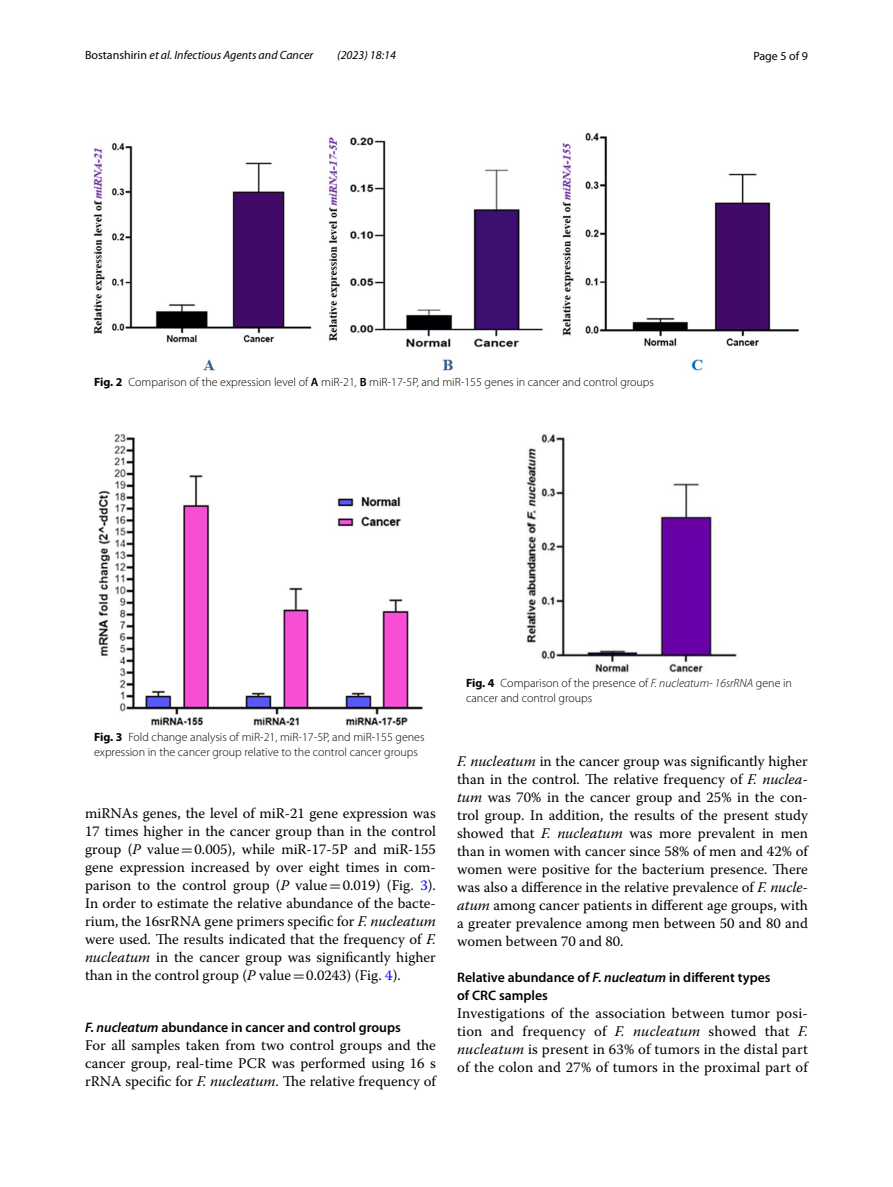
<style>
.page{position:relative;width:893px;height:1187px;background:#fff}
.page>*{position:absolute;margin:0;border:0;box-sizing:border-box;transform-origin:0 0}
.t1{font:14.7px/18px "Warnock Pro";color:#000;text-align:justify}
.t2{font:600 13.8px/18px "Myriad Pro";color:#000}
.t3{font:300 12px/15px "Myriad Pro";color:#000}
.t4{font:italic 12px "Myriad Pro";color:#000}
.t5{font:12px "Myriad Pro";color:#000}
.s1{font-style:normal}
.s2{font-weight:700}
.s3{font-weight:600}
.s4{font-style:italic}
.s5{font-family:"MTSY"}
.s6{color:#00f}
</style>
<div class="page">
<img style="left:94px;top:133px;width:705px;height:237px">
<img style="left:99px;top:433px;width:323px;height:292px">
<img style="left:526px;top:434px;width:211px;height:238px">
<p class="t4" style="left:85px;top:48px;width:230px"><span class="s1">Bostanshirin</span> et al. Infectious Agents and Cancer</p>
<p class="t4" style="left:337px;top:48px;width:60px">(2023) 18:14</p>
<p class="t5" style="left:753px;top:48px;width:56px">Page 5 of 9</p>
<p class="t3" style="left:94px;top:374px;width:561px"><span class="s2">Fig. 2</span> Comparison of the expression level of <span class="s3">A</span> miR-21<span class="s4">,</span> <span class="s3">B</span> miR-17-5P, and miR-155 genes in cancer and control groups</p>
<p class="t3" style="left:94px;top:729px;width:332px"><span class="s2">Fig. 3</span> Fold change analysis of miR-21, miR-17-5P, and miR-155 genes expression in the cancer group relative to the control cancer groups</p>
<p class="t1" style="left:85px;top:804px;width:352px">miRNAs genes, the level of miR-21 gene expression was 17 times higher in the cancer group than in the control group (<span class="s4">P</span> value<span class="s5">=</span>0.005), while miR-17-5P and miR-155 gene expression increased by over eight times in com&shy;parison to the control group (<span class="s4">P</span> value<span class="s5">=</span>0.019) (Fig. <span class="s6">3</span>).<br>In order to estimate the relative abundance of the bacte&shy;rium, the 16srRNA gene primers specific for <span class="s4">F. nucleatum </span>were used. The results indicated that the frequency of <span class="s4">F. nucleatum</span> in the cancer group was significantly higher than in the control group (<span class="s4">P</span> value<span class="s5">=</span>0.0243) (Fig. <span class="s6">4</span>).</p>
<p class="t2" style="left:85px;top:1018px;width:317px"><span class="s4">F. nucleatum</span> abundance in cancer and control groups</p>
<p class="t1" style="left:85px;top:1036px;width:352px">For all samples taken from two control groups and the cancer group, real-time PCR was performed using 16 s rRNA specific for <span class="s4">F. nucleatum</span>. The relative frequency of</p>
<p class="t3" style="left:466px;top:676px;width:327px"><span class="s2">Fig. 4</span> Comparison of the presence of <span class="s4">F. nucleatum- 16srRNA</span> gene in cancer and control groups</p>
<p class="t1" style="left:457px;top:751px;width:352px"><span class="s4">F. nucleatum</span> in the cancer group was significantly higher than in the control. The relative frequency of <span class="s4">F. nuclea&shy;tum</span> was 70% in the cancer group and 25% in the con&shy;trol group. In addition, the results of the present study showed that <span class="s4">F. nucleatum</span> was more prevalent in men than in women with cancer since 58% of men and 42% of women were positive for the bacterium presence. There was also a difference in the relative prevalence of <span class="s4">F. nucle&shy;atum</span> among cancer patients in different age groups, with a greater prevalence among men between 50 and 80 and women between 70 and 80.</p>
<p class="t2" style="left:457px;top:967px;width:315px">Relative abundance of <span class="s4">F. nucleatum</span> in different types of CRC samples</p>
<p class="t1" style="left:457px;top:1003px;width:352px">Investigations of the association between tumor posi&shy;tion and frequency of <span class="s4">F. nucleatum</span> showed that <span class="s4">F. nucleatum</span> is present in 63% of tumors in the distal part of the colon and 27% of tumors in the proximal part of</p>
</div>
